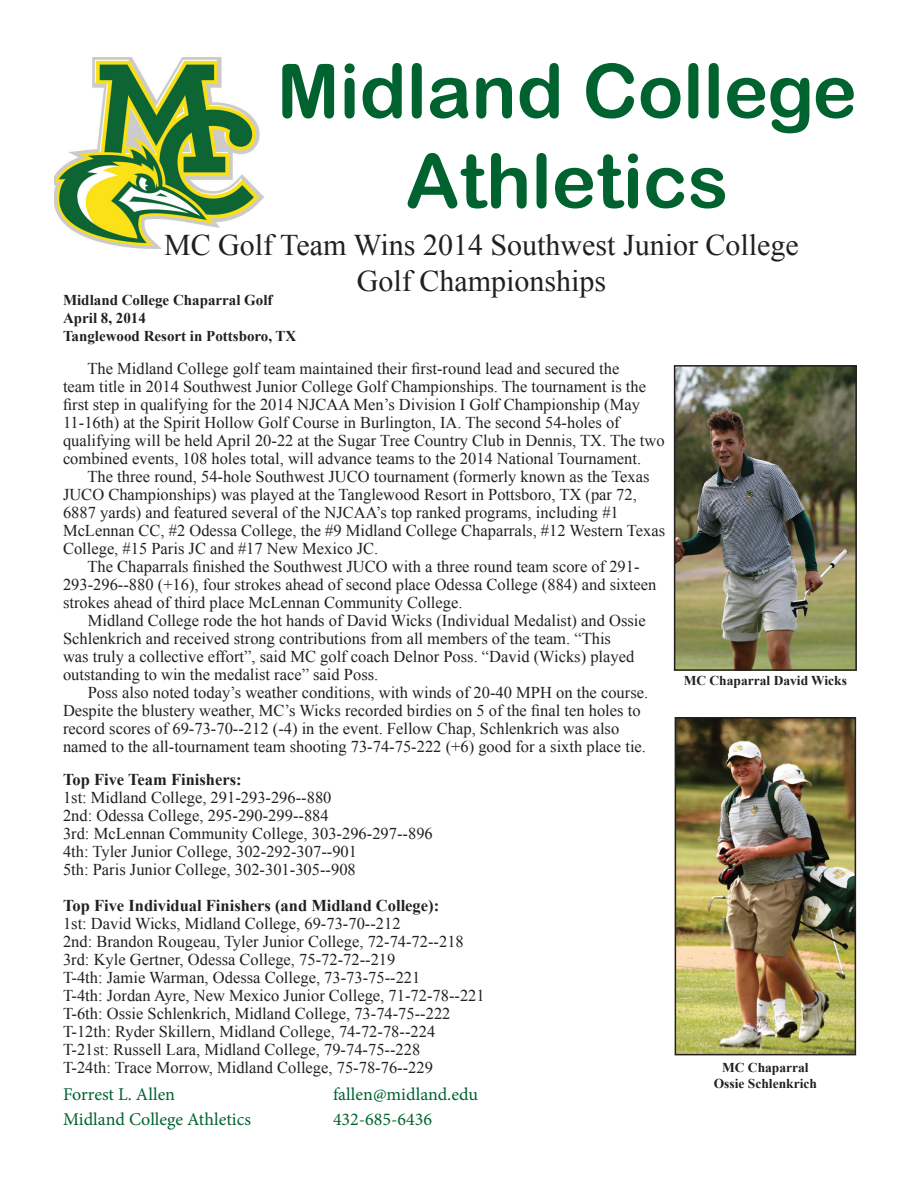
<style>
.page{position:relative;width:918px;height:1188px;background:#fff}
.page>*{position:absolute;margin:0;border:0;box-sizing:border-box;transform-origin:0 0}
.t1{font:75px/90px "Arial Rounded MT Bold";color:#00622f;text-align:center}
.t2{font:30px/36px "Times New Roman";color:#231f20;text-align:center}
.t3{font:18px "Minion Pro";color:#00622f}
.t4{font:16.5px/18px "Times New Roman";color:#231f20}
.t5{font:700 16.5px "Times New Roman";color:#231f20}
.t6{font:700 15px/18px "Times New Roman";color:#231f20}
.t7{font:700 13.5px/16.2px "Times New Roman";color:#231f20;text-align:center}
</style>
<div class="page">
<img style="left:54px;top:57px;width:209px;height:191px">
<img style="left:678px;top:720px;width:175px;height:332px">
<div style="left:675px;top:717px;width:181px;height:338px;border:2px solid #231f20"></div>
<img style="left:677px;top:368px;width:177px;height:300px">
<div style="left:674px;top:365px;width:183px;height:306px;border:2px solid #231f20"></div>
<h1 class="t1" style="left:277px;top:45px;width:582px">Midland College<br>Athletics</h1>
<h2 class="t2" style="left:164px;top:227px;width:636px">MC Golf Team Wins 2014 Southwest Junior College<br>Golf Championships</h2>
<p class="t6" style="left:63px;top:291px;width:235px">Midland College Chaparral Golf<br>April 8, 2014<br>Tanglewood Resort in Pottsboro, TX</p>
<p class="t4" style="left:63px;top:360px;width:603px;text-indent:24px">The Midland College golf team maintained their first-round lead and secured the<br>team title in 2014 Southwest Junior College Golf Championships. The tournament is the first step in qualifying for the 2014 NJCAA Men’s Division I Golf Championship (May 11-16th) at the Spirit Hollow Golf Course in Burlington, IA. The second 54-holes of qualifying will be held April 20-22 at the Sugar Tree Country Club in Dennis, TX. The two combined events, 108 holes total, will advance teams to the 2014 National Tournament.</p>
<p class="t4" style="left:87px;top:468px;width:564px">The three round, 54-hole Southwest JUCO tournament (formerly known as the Texas</p>
<p class="t4" style="left:63px;top:486px;width:575px">JUCO Championships) was played at the Tanglewood Resort in Pottsboro, TX (par 72,</p>
<p class="t4" style="left:63px;top:504px;width:557px">6887 yards) and featured several of the NJCAA’s top ranked programs, including #1</p>
<p class="t4" style="left:63px;top:522px;width:604px">McLennan CC, #2 Odessa College, the #9 Midland College Chaparrals, #12 Western Texas</p>
<p class="t4" style="left:63px;top:540px;width:317px">College, #15 Paris JC and #17 New Mexico JC.</p>
<p class="t4" style="left:87px;top:558px;width:554px">The Chaparrals finished the Southwest JUCO with a three round team score of 291-</p>
<p class="t4" style="left:63px;top:576px;width:595px">293-296--880 (+16), four strokes ahead of second place Odessa College (884) and sixteen</p>
<p class="t4" style="left:63px;top:594px;width:401px">strokes ahead of third place McLennan Community College.</p>
<p class="t4" style="left:88px;top:612px;width:560px">Midland College rode the hot hands of David Wicks (Individual Medalist) and Ossie</p>
<p class="t4" style="left:63px;top:630px;width:550px">Schlenkrich and received strong contributions from all members of the team. “This</p>
<p class="t4" style="left:63px;top:648px;width:573px">was truly a collective effort”, said MC golf coach Delnor Poss. “David (Wicks) played</p>
<p class="t4" style="left:63px;top:666px;width:317px">outstanding to win the medalist race” said Poss.</p>
<p class="t4" style="left:88px;top:684px;width:562px">Poss also noted today’s weather conditions, with winds of 20-40 MPH on the course.</p>
<p class="t4" style="left:63px;top:702px;width:579px">Despite the blustery weather, MC’s Wicks recorded birdies on 5 of the final ten holes to</p>
<p class="t4" style="left:63px;top:720px;width:558px">record scores of 69-73-70--212 (-4) in the event. Fellow Chap, Schlenkrich was also</p>
<p class="t4" style="left:63px;top:738px;width:585px">named to the all-tournament team shooting 73-74-75-222 (+6) good for a sixth place tie.</p>
<p class="t5" style="left:63px;top:768px;width:180px">Top Five Team Finishers:</p>
<p class="t4" style="left:63px;top:789px;width:371px">1st: Midland College, 291-293-296--880<br>2nd: Odessa College, 295-290-299--884<br>3rd: McLennan Community College, 303-296-297--896<br>4th: Tyler Junior College, 302-292-307--901<br>5th: Paris Junior College, 302-301-305--908</p>
<p class="t5" style="left:63px;top:894px;width:378px">Top Five Individual Finishers (and Midland College):</p>
<p class="t4" style="left:63px;top:915px;width:423px">1st: David Wicks, Midland College, 69-73-70--212<br>2nd: Brandon Rougeau, Tyler Junior College, 72-74-72--218<br>3rd: Kyle Gertner, Odessa College, 75-72-72--219<br>T-4th: Jamie Warman, Odessa College, 73-73-75--221<br>T-4th: Jordan Ayre, New Mexico Junior College, 71-72-78--221<br>T-6th: Ossie Schlenkrich, Midland College, 73-74-75--222<br>T-12th: Ryder Skillern, Midland College, 74-72-78--224<br>T-21st: Russell Lara, Midland College, 79-74-75--228<br>T-24th: Trace Morrow, Midland College, 75-78-76--229</p>
<p class="t7" style="left:684px;top:672px;width:165px">MC Chaparral David Wicks</p>
<p class="t7" style="left:714px;top:1059px;width:105px">MC Chaparral<br>Ossie Schlenkrich</p>
<p class="t3" style="left:63px;top:1082px;width:114px">Forrest L. Allen</p>
<p class="t3" style="left:333px;top:1082px;width:146px">fallen@midland.edu</p>
<p class="t3" style="left:63px;top:1107px;width:190px">Midland College Athletics</p>
<p class="t3" style="left:333px;top:1107px;width:101px">432-685-6436</p>
</div>
